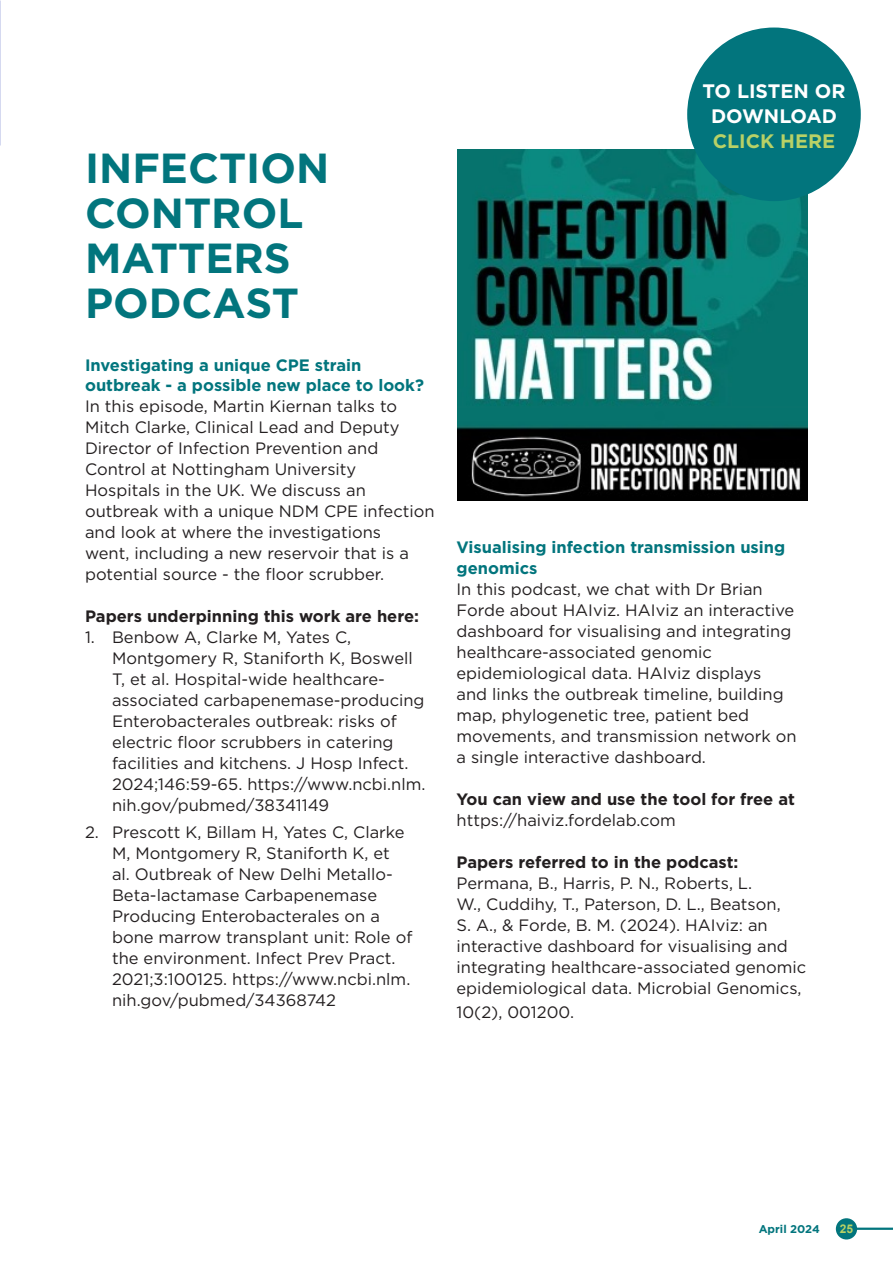
<style>
.page{position:relative;width:893px;height:1263px;background:#fff}
.page>*{position:absolute;margin:0;border:0;box-sizing:border-box;transform-origin:0 0}
.t1{font:700 42px/45px "Gotham";color:#02757d}
.MAIN_ACIPC{font:700 19.5px/24.9px "Gotham";color:#fff;text-align:center}
.Para_Regular{font:16.5px/21px "Gotham";color:#231f20}
.Para_Regular-2{font:700 16.5px/21px "Gotham";color:#231f20}
.MAIN_ACIPC-2{font:700 16.5px/19.5px "Gotham";color:#02757d}
.t2{font:700 12px "Arial";color:#b8d166}
.t3{font:700 11.25px "Gotham";color:#02757d}
.s1{color:#b8d166}
.s2{font-weight:400}
</style>
<div class="page">
<img style="left:458px;top:149px;width:349px;height:352px">
<div style="left:687px;top:28px;width:174px;height:173px;background:#02757d;border-radius:50%"></div>
<div style="left:836px;top:1218px;width:21px;height:21px;background:#02757d;border-radius:50%"></div>
<hr style="left:854px;top:1227px;width:39px;height:3px;background:#02757d">
<p class="t1" style="left:85px;top:145px;width:246px">INFECTION<br>CONTROL<br>MATTERS<br>PODCAST</p>
<p class="MAIN_ACIPC-2" style="left:85px;top:356px;width:340px">Investigating a unique CPE strain outbreak - a possible new place to look?</p>
<p class="Para_Regular" style="left:85px;top:395px;width:351px">In this episode, Martin Kiernan talks to Mitch Clarke, Clinical Lead and Deputy Director of Infection Prevention and Control at Nottingham University Hospitals in the UK. We discuss an outbreak with a unique NDM CPE infection and look at where the investigations<br>went, including a new reservoir that is a potential source - the floor scrubber.</p>
<p class="Para_Regular-2" style="left:85px;top:605px;width:335px">Papers underpinning this work are here:</p>
<p class="Para_Regular" style="left:112px;top:626px;width:315px;text-indent:-27px">1. Benbow A, Clarke M, Yates C, Montgomery R, Staniforth K, Boswell T, et al. Hospital-wide healthcare&shy;associated carbapenemase-producing Enterobacterales outbreak: risks of electric floor scrubbers in catering facilities and kitchens. J Hosp Infect.<br>2024;146:59-65. https://www.ncbi.nlm. nih.gov/pubmed/38341149</p>
<p class="Para_Regular" style="left:112px;top:821px;width:302px;text-indent:-27px">2. Prescott K, Billam H, Yates C, Clarke M, Montgomery R, Staniforth K, et<br>al. Outbreak of New Delhi Metallo-Beta-lactamase Carbapenemase Producing Enterobacterales on a bone marrow transplant unit: Role of the environment. Infect Prev Pract.<br>2021;3:100125. https://www.ncbi.nlm. nih.gov/pubmed/34368742</p>
<p class="MAIN_ACIPC" style="left:702px;top:79px;width:144px">TO LISTEN OR<br>DOWNLOAD<br><span class="s1">CLICK HERE</span></p>
<p class="MAIN_ACIPC-2" style="left:456px;top:536px;width:330px;line-height:21px">Visualising infection transmission using genomics</p>
<p class="Para_Regular" style="left:456px;top:578px;width:342px">In this podcast, we chat with Dr Brian Forde about HAIviz. HAIviz an interactive dashboard for visualising and integrating healthcare-associated genomic epidemiological data. HAIviz displays<br>and links the outbreak timeline, building map, phylogenetic tree, patient bed movements, and transmission network on a single interactive dashboard.</p>
<p class="Para_Regular-2" style="left:456px;top:788px;width:340px">You can view and use the tool for free at <span class="s2">https://haiviz.fordelab.com</span></p>
<p class="Para_Regular-2" style="left:456px;top:851px;width:283px">Papers referred to in the podcast:</p>
<p class="Para_Regular" style="left:456px;top:872px;width:351px">Permana, B., Harris, P. N., Roberts, L.<br>W., Cuddihy, T., Paterson, D. L., Beatson,<br>S. A., &amp; Forde, B. M. (2024). HAIviz: an interactive dashboard for visualising and integrating healthcare-associated genomic epidemiological data. Microbial Genomics,</p>
<p class="Para_Regular" style="left:456px;top:1001px;width:119px">10(2), 001200.</p>
<p class="t3" style="left:759px;top:1222px;width:63px">April 2024</p>
<p class="t2" style="left:840px;top:1221px;width:15px">25</p>
</div>
